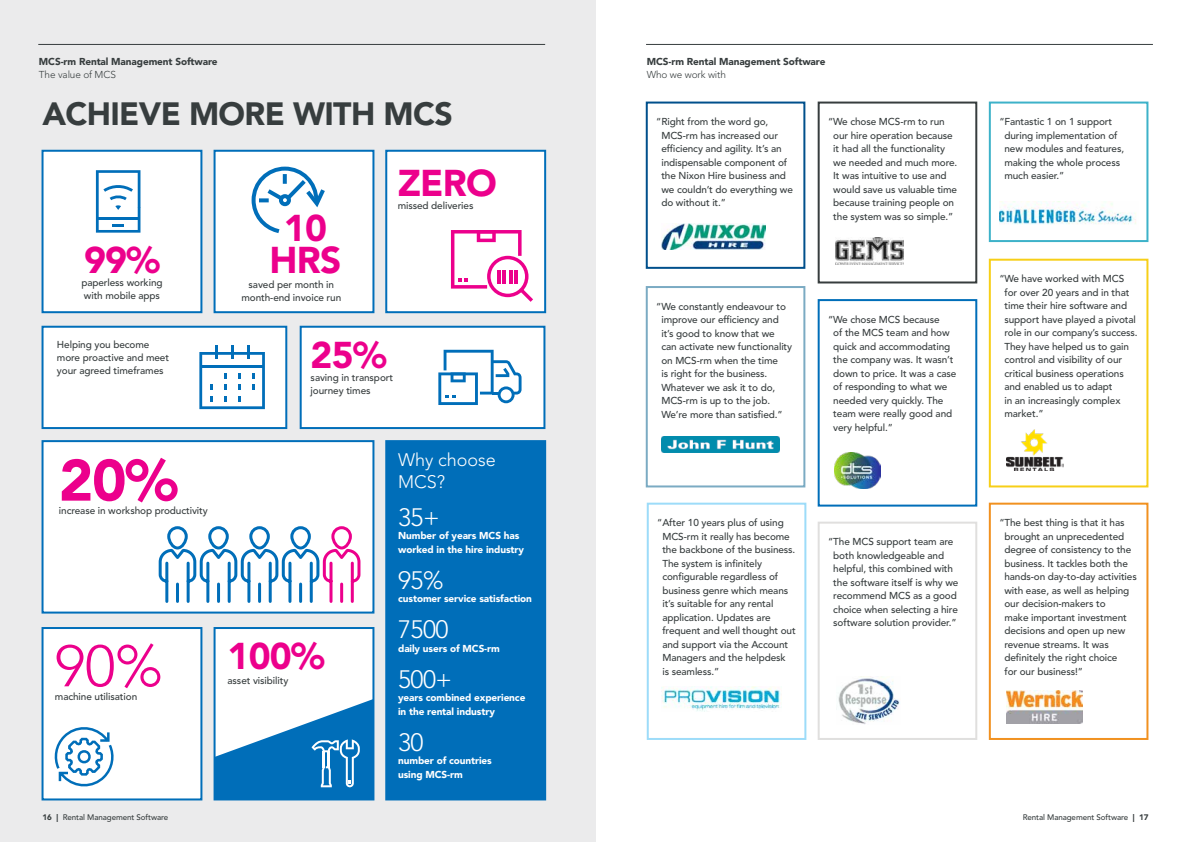
<style>
.page{position:relative;width:1191px;height:842px;background:#fff}
.page>*{position:absolute;margin:0;border:0;box-sizing:border-box;transform-origin:0 0}
.t1{font:300 58px "Avenir LT Std";color:#ec008c}
.t2{font:900 58px "Avenir LT Std";color:#ec008c}
.t3{font:900 37px/32px "Avenir LT Std";letter-spacing:-.02em;color:#ec008c;text-align:center}
.t4{font:900 32px "Avenir LT Std";letter-spacing:-.02em;color:#373d3e}
.t5{font:300 25px "Avenir LT Std";letter-spacing:-.02em;color:#fff}
.t6{font:300 18px/22px "Avenir LT Std";color:#fff}
.t7{font:500 10px/13.5px "Avenir LT Std";letter-spacing:-.01em;color:#373d3e}
.t8{font:900 10px/13.5px "Avenir LT Std";letter-spacing:-.01em;color:#fff}
.t9{font:900 10px "Avenir LT Std";letter-spacing:-.01em;color:#373d3e}
.t10{font:300 10px "Avenir LT Std";letter-spacing:-.01em;color:#373d3e}
.t11{font:500 8px "Avenir LT Std";letter-spacing:-.01em;color:#373d3e}
.s1{font-weight:900}
</style>
<div class="page">
<div style="left:0;top:0;width:595px;height:842px;background:#ebebec"></div>
<div style="left:385px;top:440px;width:161px;height:360px;background:#006eb9;border:2px solid #006eb9"></div>
<div style="left:213px;top:627px;width:161px;height:173px;background:#fff;border:2px solid #006eb9"></div>
<div style="left:42px;top:627px;width:160px;height:173px;background:#fff;border:2px solid #006eb9"></div>
<div style="left:42px;top:440px;width:332px;height:173px;background:#fff;border:2px solid #006eb9"></div>
<hr style="left:38px;top:44px;width:507px;height:1px;background:#373d3e">
<hr style="left:646px;top:44px;width:507px;height:1px;background:#373d3e">
<div style="left:213px;top:150px;width:161px;height:163px;background:#fff;border:2px solid #006eb9"></div>
<div style="left:385px;top:150px;width:161px;height:163px;background:#fff;border:2px solid #006eb9"></div>
<div style="left:42px;top:150px;width:160px;height:163px;background:#fff;border:2px solid #006eb9"></div>
<svg style="left:96px;top:170px;width:44px;height:63px"></svg>
<svg style="left:451px;top:230px;width:82px;height:72px"></svg>
<hr style="left:497px;top:270px;width:4px;height:13px;background:#ec008c">
<hr style="left:502px;top:270px;width:4px;height:13px;background:#ec008c">
<hr style="left:509px;top:270px;width:4px;height:13px;background:#ec008c">
<hr style="left:514px;top:270px;width:4px;height:13px;background:#ec008c">
<svg style="left:251px;top:166px;width:74px;height:67px"></svg>
<svg style="left:158px;top:526px;width:203px;height:77px"></svg>
<svg style="left:214px;top:699px;width:159px;height:100px"></svg>
<svg style="left:54px;top:727px;width:60px;height:60px"></svg>
<div style="left:988px;top:259px;width:160px;height:228px;border:2px solid #f7cf18"></div>
<img style="left:1006px;top:430px;width:58px;height:40px">
<div style="left:817px;top:299px;width:160px;height:208px;border:2px solid #006eb9"></div>
<img style="left:834px;top:453px;width:46px;height:35px">
<div style="left:817px;top:522px;width:160px;height:218px;border:2px solid #e0dfde"></div>
<img style="left:838px;top:676px;width:62px;height:48px">
<div style="left:817px;top:102px;width:160px;height:181px;border:2px solid #373d3e"></div>
<img style="left:835px;top:238px;width:68px;height:26px">
<div style="left:646px;top:286px;width:159px;height:201px;border:2px solid #7babc3"></div>
<img style="left:662px;top:437px;width:118px;height:15px">
<div style="left:646px;top:102px;width:159px;height:167px;border:2px solid #00508c"></div>
<img style="left:662px;top:223px;width:103px;height:27px">
<div style="left:988px;top:503px;width:160px;height:237px;border:2px solid #f19120"></div>
<img style="left:1006px;top:691px;width:76px;height:32px">
<div style="left:988px;top:102px;width:160px;height:140px;border:2px solid #3db2c9"></div>
<img style="left:999px;top:201px;width:137px;height:24px">
<div style="left:647px;top:503px;width:159px;height:237px;border:2px solid #9ddcf9"></div>
<img style="left:661px;top:686px;width:121px;height:26px">
<div style="left:300px;top:326px;width:245px;height:103px;background:#fff;border:2px solid #006eb9"></div>
<svg style="left:438px;top:350px;width:83px;height:55px"></svg>
<div style="left:42px;top:326px;width:245px;height:103px;background:#fff;border:2px solid #006eb9"></div>
<hr style="left:247px;top:345px;width:3px;height:14px;background:#006eb9">
<hr style="left:231px;top:345px;width:3px;height:14px;background:#006eb9">
<hr style="left:215px;top:345px;width:3px;height:14px;background:#006eb9">
<svg style="left:199px;top:352px;width:66px;height:57px"></svg>
<p class="t9" style="left:39px;top:55px;width:180px">MCS-rm Rental Management Software</p>
<p class="t10" style="left:39px;top:68px;width:78px">The value of MCS</p>
<h3 class="t4" style="left:42px;top:94px;width:412px">ACHIEVE MORE WITH MCS</h3>
<h2 class="t3" style="left:269px;top:212px;width:73px">10<br>HRS</h2>
<h2 class="t3" style="left:84px;top:244px;width:77px">99%</h2>
<p class="t7" style="left:84px;top:289px;width:78px">with mobile apps</p>
<p class="t7" style="left:241px;top:278px;width:101px;line-height:13px;text-align:center">saved per month in month-end invoice run</p>
<p class="t7" style="left:81px;top:276px;width:83px">paperless working</p>
<h2 class="t3" style="left:398px;top:167px;width:101px">ZERO</h2>
<p class="t7" style="left:398px;top:199px;width:77px">missed deliveries</p>
<p class="t7" style="left:57px;top:338px;width:114px;line-height:13px">Helping you become more proactive and meet your agreed timeframes</p>
<h2 class="t3" style="left:311px;top:339px;width:77px">25%</h2>
<p class="t7" style="left:311px;top:372px;width:84px;line-height:13px">saving in transport journey times</p>
<h1 class="t2" style="left:59px;top:445px;width:120px">20%</h1>
<p class="t7" style="left:59px;top:504px;width:150px">increase in workshop productivity</p>
<h1 class="t1" style="left:55px;top:632px;width:109px">90%</h1>
<p class="t7" style="left:55px;top:690px;width:84px">machine utilisation</p>
<h2 class="t3" style="left:227px;top:640px;width:99px">100%</h2>
<p class="t7" style="left:227px;top:674px;width:62px">asset visibility</p>
<h3 class="t6" style="left:398px;top:449px;width:99px">Why choose<br>MCS?</h3>
<h3 class="t5" style="left:398px;top:502px;width:43px">35+</h3>
<p class="t8" style="left:398px;top:529px;width:127px">Number of years MCS has worked in the hire industry</p>
<h3 class="t5" style="left:398px;top:565px;width:47px">95%</h3>
<p class="t8" style="left:398px;top:592px;width:135px">customer service satisfaction</p>
<h3 class="t5" style="left:398px;top:615px;width:52px">7500</h3>
<p class="t8" style="left:398px;top:641px;width:103px">daily users of MCS-rm</p>
<h3 class="t5" style="left:398px;top:664px;width:56px">500+</h3>
<p class="t8" style="left:398px;top:691px;width:129px">years combined experience in the rental industry</p>
<h3 class="t5" style="left:398px;top:727px;width:27px">30</h3>
<p class="t8" style="left:398px;top:754px;width:95px">number of countries using MCS-rm</p>
<p class="t9" style="left:647px;top:55px;width:180px">MCS-rm Rental Management Software</p>
<p class="t10" style="left:647px;top:68px;width:81px">Who we work with</p>
<p class="t7" style="left:661px;top:115px;width:133px;text-indent:-5px">“Right from the word go,<br>MCS-rm has increased our efficiency and agility. It’s an indispensable component of the Nixon Hire business and we couldn’t do everything we do without it.”</p>
<p class="t7" style="left:661px;top:300px;width:132px;text-indent:-5px">“We constantly endeavour to improve our efficiency and it’s good to know that we can activate new functionality on MCS-rm when the time<br>is right for the business.<br>Whatever we ask it to do,<br>MCS-rm is up to the job.<br>We’re more than satisfied.”</p>
<p class="t7" style="left:833px;top:115px;width:126px;text-indent:-5px">“We chose MCS-rm to run our hire operation because it had all the functionality we needed and much more.<br>It was intuitive to use and would save us valuable time because training people on the system was so simple.”</p>
<p class="t7" style="left:833px;top:313px;width:125px;text-indent:-5px">“We chose MCS because<br>of the MCS team and how quick and accommodating the company was. It wasn’t down to price. It was a case of responding to what we needed very quickly. The team were really good and very helpful.”</p>
<p class="t7" style="left:662px;top:516px;width:135px;text-indent:-5px">“After 10 years plus of using<br>MCS-rm it really has become the backbone of the business.<br>The system is infinitely configurable regardless of business genre which means it’s suitable for any rental application. Updates are frequent and well thought out and support via the Account<br>Managers and the helpdesk<br>is seamless.”</p>
<p class="t7" style="left:833px;top:535px;width:127px;text-indent:-5px">“The MCS support team are both knowledgeable and helpful, this combined with the software itself is why we recommend MCS as a good choice when selecting a hire software solution provider.”</p>
<p class="t7" style="left:1004px;top:115px;width:121px;text-indent:-5px">“Fantastic 1 on 1 support during implementation of new modules and features, making the whole process much easier.”</p>
<p class="t7" style="left:1004px;top:272px;width:135px;text-indent:-5px">“We have worked with MCS for over 20 years and in that time their hire software and support have played a pivotal role in our company’s success.<br>They have helped us to gain control and visibility of our critical business operations and enabled us to adapt<br>in an increasingly complex market.”</p>
<p class="t7" style="left:1004px;top:516px;width:134px;text-indent:-5px">“The best thing is that it has brought an unprecedented degree of consistency to the business. It tackles both the hands-on day-to-day activities with ease, as well as helping our decision-makers to<br>make important investment decisions and open up new revenue streams. It was definitely the right choice<br>for our business!”</p>
<p class="t11" style="left:43px;top:812px;width:127px"><span class="s1">16 |</span> Rental Management Software</p>
<p class="t11" style="left:1022px;top:812px;width:127px">Rental Management Software <span class="s1">| 17</span></p>
</div>
